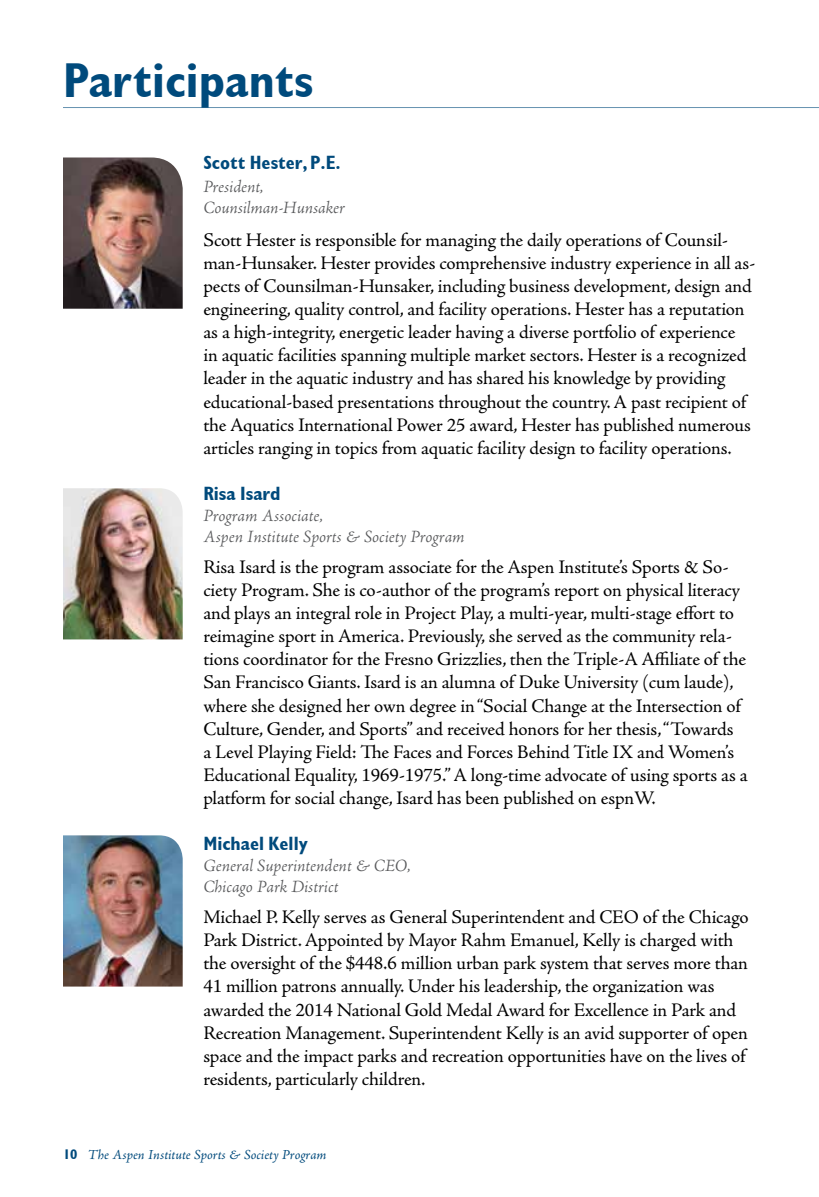
<style>
.page{position:relative;width:819px;height:1197px;background:#fff}
.page>*{position:absolute;margin:0;border:0;box-sizing:border-box;transform-origin:0 0}
.t1{font:700 condensed 49px "Gill Sans";color:#004a7c}
.t2{font:19.25px/23.1px "Adobe Jenson Pro";letter-spacing:-.01em;color:#000}
.t3{font:700 condensed 19.25px "Gill Sans";color:#004a7c}
.t4{font:italic 300 17.5px/21.2px "Adobe Jenson Pro";color:#58595b}
.t5{font:italic 14px "Adobe Jenson Pro";color:#004a7c}
.s1{font-family:"Gill Sans";font-weight:700;font-style:normal;font-stretch:condensed}
</style>
<div class="page">
<hr style="left:63px;top:107px;width:756px;height:1px;background:#6692b0">
<img style="left:63px;top:158px;width:120px;height:151px">
<img style="left:63px;top:488px;width:120px;height:151px">
<img style="left:63px;top:835px;width:120px;height:152px">
<h1 class="t1" style="left:63px;top:51px;width:252px">Participants</h1>
<p class="t3" style="left:203px;top:151px;width:139px">Scott Hester, P.E.</p>
<p class="t4" style="left:203px;top:176px;width:143px;line-height:21.9px">President,<br>Counsilman-Hunsaker</p>
<p class="t2" style="left:203px;top:229px;width:554px">Scott Hester is responsible for managing the daily operations of Counsil&shy;man-Hunsaker. Hester provides comprehensive industry experience in all as&shy;pects of Counsilman-Hunsaker, including business development, design and engineering, quality control, and facility operations. Hester has a reputation as a high-integrity, energetic leader having a diverse portfolio of experience<br>in aquatic facilities spanning multiple market sectors. Hester is a recognized leader in the aquatic industry and has shared his knowledge by providing educational-based presentations throughout the country. A past recipient of the Aquatics International Power 25 award, Hester has published numerous articles ranging in topics from aquatic facility design to facility operations.</p>
<p class="t3" style="left:203px;top:482px;width:79px">Risa Isard</p>
<p class="t4" style="left:203px;top:506px;width:263px">Program Associate,<br>Aspen Institute Sports &amp; Society Program</p>
<p class="t2" style="left:203px;top:556px;width:546px">Risa Isard is the program associate for the Aspen Institute’s Sports &amp; So&shy;ciety Program. She is co-author of the program’s report on physical literacy and plays an integral role in Project Play, a multi-year, multi-stage effort to reimagine sport in America. Previously, she served as the community rela&shy;tions coordinator for the Fresno Grizzlies, then the Triple-A Affiliate of the San Francisco Giants. Isard is an alumna of Duke University (cum laude), where she designed her own degree in “Social Change at the Intersection of Culture, Gender, and Sports” and received honors for her thesis, “Towards<br>a Level Playing Field: The Faces and Forces Behind Title IX and Women’s Educational Equality, 1969-1975.” A long-time advocate of using sports as a platform for social change, Isard has been published on espnW.</p>
<p class="t3" style="left:203px;top:832px;width:106px">Michael Kelly</p>
<p class="t4" style="left:203px;top:856px;width:209px">General Superintendent &amp; CEO,<br>Chicago Park District</p>
<p class="t2" style="left:203px;top:906px;width:547px">Michael P. Kelly serves as General Superintendent and CEO of the Chicago Park District. Appointed by Mayor Rahm Emanuel, Kelly is charged with the oversight of the $448.6 million urban park system that serves more than 41 million patrons annually. Under his leadership, the organization was awarded the 2014 National Gold Medal Award for Excellence in Park and Recreation Management. Superintendent Kelly is an avid supporter of open space and the impact parks and recreation opportunities have on the lives of residents, particularly children.</p>
<p class="t5" style="left:63px;top:1147px;width:265px"><span class="s1">10</span> The Aspen Institute Sports &amp; Society Program</p>
</div>
